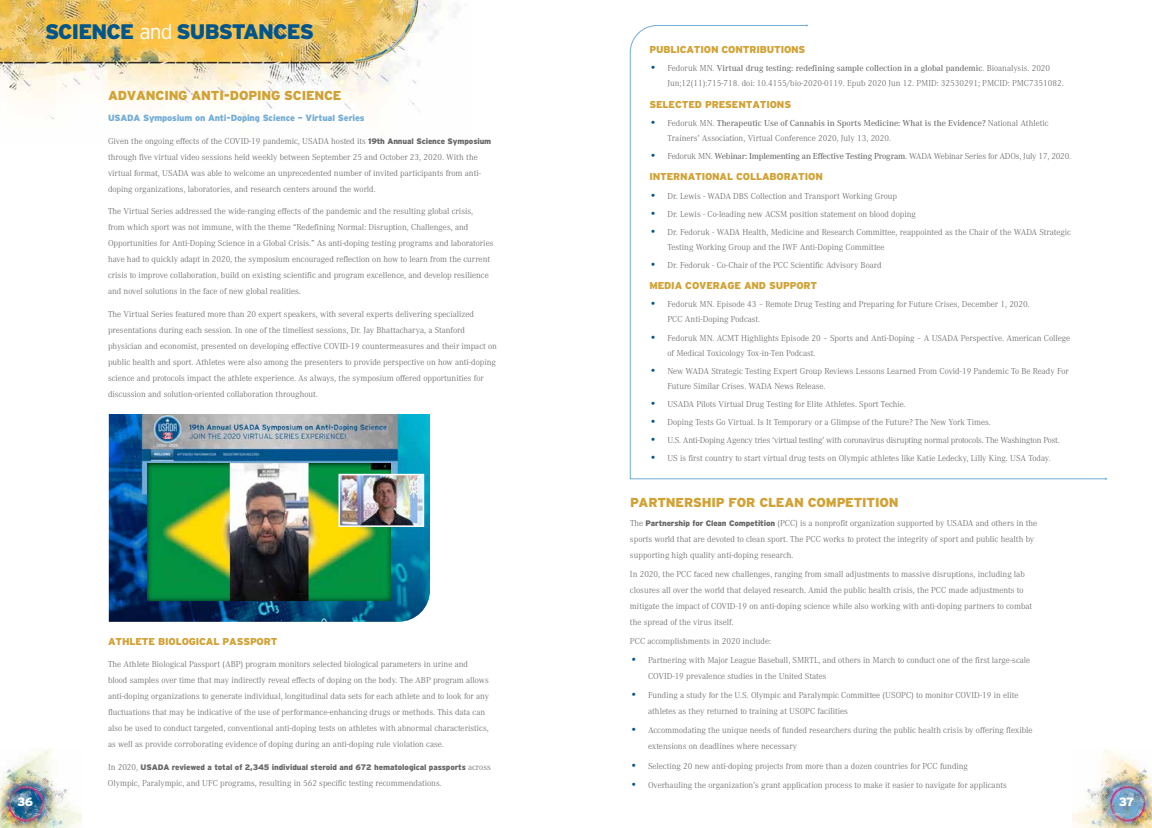
<style>
.page{position:relative;width:1152px;height:828px;background:#fff}
.page>*{position:absolute;margin:0;border:0;box-sizing:border-box;transform-origin:0 0}
.t1{font:900 21px "Interstate";letter-spacing:-.04em;color:#00558b}
.t2{font:900 13px "Interstate";letter-spacing:-.015em;color:#d1a235}
.t3{font:900 12px "Interstate";color:#fff}
.t4{font:900 10px "Interstate";letter-spacing:-.015em;color:#d1a235}
.t5{font:300 9px/16px "Corporate A Pro";color:#686869}
.t6{font:300 9px "Corporate A Pro";letter-spacing:-.02em;color:#686869}
.t7{font:900 9px "Interstate";letter-spacing:-.015em;color:#73add6}
.t8{font:900 8px "Interstate";letter-spacing:-.015em;color:#686869}
.s1{font-weight:300;color:#fff}
.s2{font-family:"Interstate";font-weight:900;font-size:8px}
.s3{font-family:"Corporate A Pro";font-weight:300;font-size:9px}
.s4{font-weight:500;font-size:11px;color:#00558b}
.s5{font-weight:500}
</style>
<div class="page">
<img style="left:1072px;top:748px;width:80px;height:80px">
<img style="left:0;top:748px;width:81px;height:80px">
<img style="left:0;top:0;width:459px;height:120px">
<img style="left:109px;top:414px;width:321px;height:208px">
<img style="left:148px;top:464px;width:243px;height:137px">
<img style="left:342px;top:477px;width:79px;height:47px">
<div style="left:339px;top:474px;width:85px;height:53px;border:2px solid #fff"></div>
<svg style="left:630px;top:25px;width:476px;height:454px"></svg>
<h1 class="t1" style="left:45px;top:19px;width:270px">SCIENCE <span class="s1">and</span> SUBSTANCES</h1>
<h2 class="t2" style="left:108px;top:88px;width:235px">ADVANCING ANTI-DOPING SCIENCE</h2>
<p class="t7" style="left:108px;top:112px;width:258px">USADA Symposium on Anti-Doping Science – Virtual Series</p>
<p class="t5" style="left:108px;top:132px;width:385px">Given the ongoing effects of the COVID-19 pandemic, USADA hosted its <span class="s2">19th Annual Science Symposium </span>through five virtual video sessions held weekly between September 25 and October 23, 2020. With the virtual format, USADA was able to welcome an unprecedented number of invited participants from anti&shy;doping organizations, laboratories, and research centers around the world.</p>
<p class="t5" style="left:108px;top:203px;width:387px">The Virtual Series addressed the wide-ranging effects of the pandemic and the resulting global crisis,<br>from which sport was not immune, with the theme “Redefining Normal: Disruption, Challenges, and Opportunities for Anti-Doping Science in a Global Crisis.” As anti-doping testing programs and laboratories have had to quickly adapt in 2020, the symposium encouraged reflection on how to learn from the current crisis to improve collaboration, build on existing scientific and program excellence, and develop resilience and novel solutions in the face of new global realities.</p>
<p class="t5" style="left:108px;top:306px;width:391px">The Virtual Series featured more than 20 expert speakers, with several experts delivering specialized presentations during each session. In one of the timeliest sessions, Dr. Jay Bhattacharya, a Stanford physician and economist, presented on developing effective COVID-19 countermeasures and their impact on public health and sport. Athletes were also among the presenters to provide perspective on how anti-doping science and protocols impact the athlete experience. As always, the symposium offered opportunities for discussion and solution-oriented collaboration throughout.</p>
<p class="t4" style="left:108px;top:635px;width:171px">ATHLETE BIOLOGICAL PASSPORT</p>
<p class="t5" style="left:108px;top:656px;width:383px">The Athlete Biological Passport (ABP) program monitors selected biological parameters in urine and blood samples over time that may indirectly reveal effects of doping on the body. The ABP program allows anti-doping organizations to generate individual, longitudinal data sets for each athlete and to look for any fluctuations that may be indicative of the use of performance-enhancing drugs or methods. This data can also be used to conduct targeted, conventional anti-doping tests on athletes with abnormal characteristics, as well as provide corroborating evidence of doping during an anti-doping rule violation case.</p>
<p class="t8" style="left:108px;top:762px;width:384px"><span class="s3">In 2020,</span> USADA reviewed a total of 2,345 individual steroid and 672 hematological passports <span class="s3">across</span></p>
<p class="t5" style="left:108px;top:775px;width:335px">Olympic, Paralympic, and UFC programs, resulting in 562 specific testing recommendations.</p>
<p class="t4" style="left:649px;top:43px;width:157px">PUBLICATION CONTRIBUTIONS</p>
<p class="t5" style="left:667px;top:60px;width:398px;line-height:15px;text-indent:-18px"><span class="s4">•</span> Fedoruk MN. <span class="s5">Virtual drug testing: redefining sample collection in a global pandemic</span>. Bioanalysis. 2020<br>Jun;12(11):715-718. doi: 10.4155/bio-2020-0119. Epub 2020 Jun 12. PMID: 32530291; PMCID: PMC7351082.</p>
<p class="t4" style="left:649px;top:98px;width:143px">SELECTED PRESENTATIONS</p>
<p class="t5" style="left:667px;top:115px;width:383px;line-height:15px;text-indent:-18px"><span class="s4">•</span> Fedoruk MN. <span class="s5">Therapeutic Use of Cannabis in Sports Medicine: What is the Evidence?</span> National Athletic<br>Trainers’ Association, Virtual Conference 2020, July 13, 2020.</p>
<p class="t6" style="left:649px;top:150px;width:423px"><span class="s4">•</span> Fedoruk MN. <span class="s5">Webinar: Implementing an Effective Testing Program</span>. WADA Webinar Series for ADOs, July 17, 2020.</p>
<p class="t4" style="left:649px;top:171px;width:175px">INTERNATIONAL COLLABORATION</p>
<p class="t5" style="left:649px;top:187px;width:249px"><span class="s4">•</span> Dr. Lewis - WADA DBS Collection and Transport Working Group</p>
<p class="t5" style="left:649px;top:205px;width:268px"><span class="s4">•</span> Dr. Lewis - Co-leading new ACSM position statement on blood doping</p>
<p class="t5" style="left:667px;top:224px;width:405px;line-height:15px;text-indent:-18px"><span class="s4">•</span> Dr. Fedoruk - WADA Health, Medicine and Research Committee, reappointed as the Chair of the WADA Strategic<br>Testing Working Group and the IWF Anti-Doping Committee</p>
<p class="t5" style="left:649px;top:256px;width:234px"><span class="s4">•</span> Dr. Fedoruk - Co-Chair of the PCC Scientific Advisory Board</p>
<p class="t4" style="left:649px;top:280px;width:169px">MEDIA COVERAGE AND SUPPORT</p>
<p class="t5" style="left:667px;top:297px;width:364px;line-height:15px;text-indent:-18px"><span class="s4">•</span> Fedoruk MN. Episode 43 – Remote Drug Testing and Preparing for Future Crises, December 1, 2020.<br>PCC Anti-Doping Podcast.</p>
<p class="t5" style="left:667px;top:330px;width:404px;line-height:15px;text-indent:-18px"><span class="s4">•</span> Fedoruk MN. ACMT Highlights Episode 20 – Sports and Anti-Doping – A USADA Perspective. American College of Medical Toxicology Tox-in-Ten Podcast.</p>
<p class="t5" style="left:667px;top:363px;width:403px;line-height:15px;text-indent:-18px"><span class="s4">•</span> New WADA Strategic Testing Expert Group Reviews Lessons Learned From Covid-19 Pandemic To Be Ready For<br>Future Similar Crises. WADA News Release.</p>
<p class="t5" style="left:649px;top:395px;width:258px"><span class="s4">•</span> USADA Pilots Virtual Drug Testing for Elite Athletes. Sport Techie.</p>
<p class="t5" style="left:649px;top:413px;width:343px"><span class="s4">•</span> Doping Tests Go Virtual. Is It Temporary or a Glimpse of the Future? The New York Times.</p>
<p class="t6" style="left:649px;top:434px;width:412px"><span class="s4">•</span> U.S. Anti-Doping Agency tries ‘virtual testing’ with coronavirus disrupting normal protocols. The Washington Post.</p>
<p class="t5" style="left:649px;top:449px;width:403px"><span class="s4">•</span> US is first country to start virtual drug tests on Olympic athletes like Katie Ledecky, Lilly King. USA Today.</p>
<h2 class="t2" style="left:630px;top:495px;width:270px">PARTNERSHIP FOR CLEAN COMPETITION</h2>
<p class="t5" style="left:630px;top:515px;width:409px">The <span class="s2">Partnership for Clean Competition</span> (PCC) is a nonprofit organization supported by USADA and others in the sports world that are devoted to clean sport. The PCC works to protect the integrity of sport and public health by supporting high quality anti-doping research.</p>
<p class="t5" style="left:630px;top:566px;width:404px">In 2020, the PCC faced new challenges, ranging from small adjustments to massive disruptions, including lab closures all over the world that delayed research. Amid the public health crisis, the PCC made adjustments to mitigate the impact of COVID-19 on anti-doping science while also working with anti-doping partners to combat the spread of the virus itself.</p>
<p class="t5" style="left:630px;top:633px;width:143px">PCC accomplishments in 2020 include:</p>
<p class="t5" style="left:648px;top:652px;width:384px;text-indent:-18px"><span class="s4">•</span> Partnering with Major League Baseball, SMRTL, and others in March to conduct one of the first large-scale<br>COVID-19 prevalence studies in the United States</p>
<p class="t5" style="left:648px;top:687px;width:372px;text-indent:-18px"><span class="s4">•</span> Funding a study for the U.S. Olympic and Paralympic Committee (USOPC) to monitor COVID-19 in elite athletes as they returned to training at USOPC facilities</p>
<p class="t5" style="left:648px;top:722px;width:386px;text-indent:-18px"><span class="s4">•</span> Accommodating the unique needs of funded researchers during the public health crisis by offering flexible extensions on deadlines where necessary</p>
<p class="t5" style="left:630px;top:757px;width:340px"><span class="s4">•</span> Selecting 20 new anti-doping projects from more than a dozen countries for PCC funding</p>
<p class="t5" style="left:630px;top:776px;width:378px"><span class="s4">•</span> Overhauling the organization’s grant application process to make it easier to navigate for applicants</p>
<h3 class="t3" style="left:17px;top:795px;width:18px">36</h3>
<h3 class="t3" style="left:1119px;top:795px;width:17px">37</h3>
</div>
